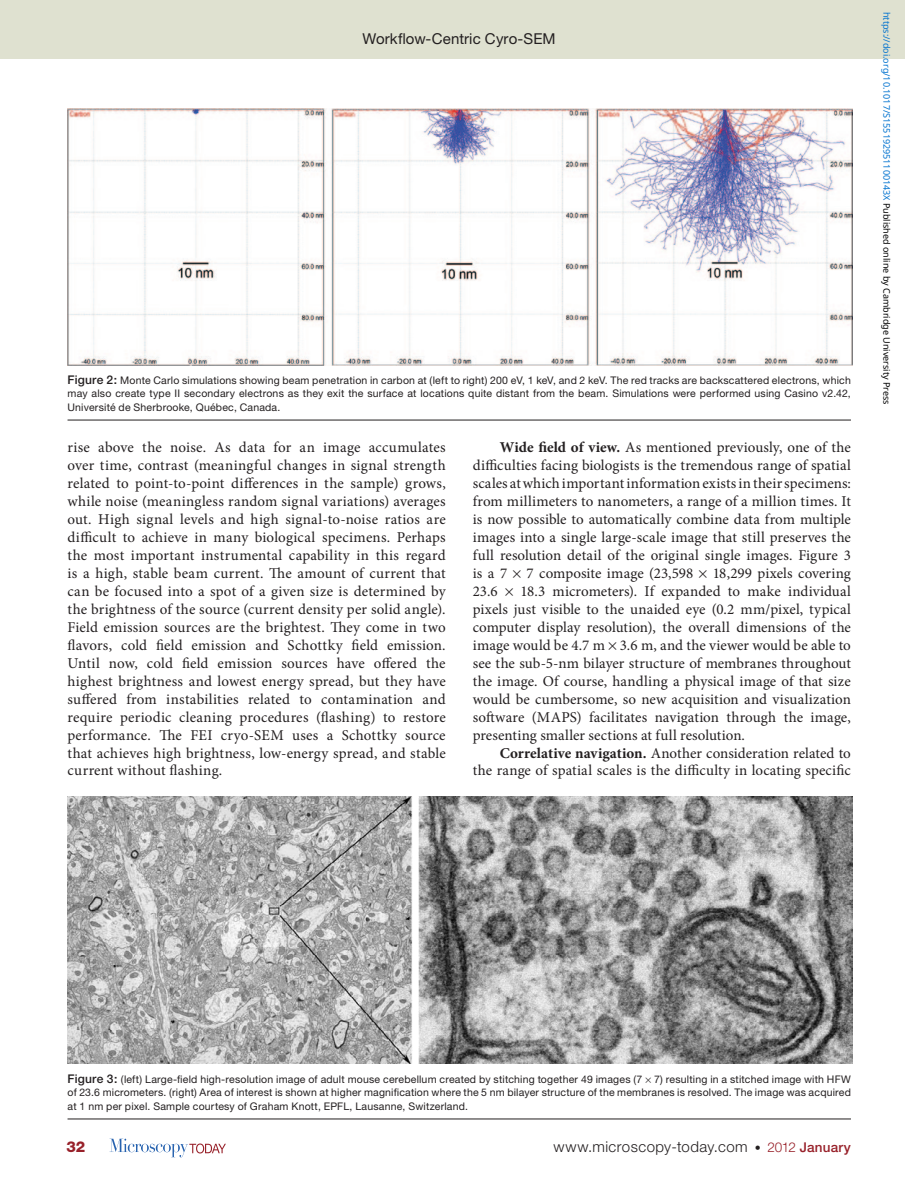
<style>
.page{position:relative;width:905px;height:1188px;background:#fff}
.page>*{position:absolute;margin:0;border:0;box-sizing:border-box;transform-origin:0 0}
.t1{font:15px/18px "Minion Pro";letter-spacing:.005em;color:#231f20;text-align:justify}
.t2{font:300 15px "Helvetica Neue";letter-spacing:.03em;color:#231f20}
.t3{font:15px "Helvetica Neue";letter-spacing:.005em;color:#231f20}
.t4{font:800 15px "Helvetica Neue";color:#98212a}
.t5{font:10.5px/13.5px "Helvetica Neue";letter-spacing:.015em;color:#231f20;text-align:justify}
.t6{font:9px "Noto Sans";color:#0172cf}
.s1{font-weight:500;font-size:12px}
.s2{font-weight:700}
.s3{color:#000}
.s4{font-size:12px}
.s5{font-size:13.5px;color:#98212a}
.s6{font-weight:500;font-size:13.5px;color:#98212a}
</style>
<div class="page">
<svg style="left:110px;top:1139px;width:116px;height:18px"></svg>
<div style="left:0;top:0;width:904px;height:58px;background:#dfe1d0"></div>
<img style="left:68px;top:108px;width:784px;height:257px">
<hr style="left:68px;top:420px;width:782px;height:1px;background:#231f20">
<hr style="left:68px;top:1119px;width:782px;height:1px;background:#231f20">
<img style="left:68px;top:796px;width:784px;height:267px">
<p class="t3" style="left:362px;top:30px;width:195px">Workflow-Centric Cyro-SEM</p>
<p class="t5" style="left:67px;top:373px;width:784px"><span class="s1">Figure 2:</span> Monte Carlo simulations showing beam penetration in carbon at (left to right) 200 eV, 1 keV, and 2 keV. The red tracks are backscattered electrons, which may also create type II secondary electrons as they exit the surface at locations quite distant from the beam. Simulations were performed using Casino v2.42, Université de Sherbrooke, Québec, Canada.</p>
<p class="t1" style="left:68px;top:439px;width:380px">rise above the noise. As data for an image accumulates over time, contrast (meaningful changes in signal strength related to point-to-point differences in the sample) grows, while noise (meaningless random signal variations) averages out. High signal levels and high signal-to-noise ratios are difficult to achieve in many biological specimens. Perhaps the most important instrumental capability in this regard is a high, stable beam current. The amount of current that can be focused into a spot of a given size is determined by the brightness of the source (current density per solid angle).<br>Field emission sources are the brightest. They come in two flavors, cold field emission and Schottky field emission.<br>Until now, cold field emission sources have offered the highest brightness and lowest energy spread, but they have suffered from instabilities related to contamination and require periodic cleaning procedures (flashing) to restore performance. The FEI cryo-SEM uses a Schottky source that achieves high brightness, low-energy spread, and stable current without flashing.</p>
<p class="t1" style="left:472px;top:439px;width:380px;text-indent:27px"><span class="s2">Wide field of view.</span> As mentioned previously, one of the difficulties facing biologists is the tremendous range of spatial scales at which important information exists in their specimens: from millimeters to nanometers, a range of a million times. It is now possible to automatically combine data from multiple images into a single large-scale image that still preserves the full resolution detail of the original single images. Figure 3 is a 7</p>
<p class="t1" style="left:526px;top:564px;width:168px">7 composite image (23,598</p>
<p class="t1" style="left:712px;top:564px;width:140px">18,299 pixels covering</p>
<p class="t1" style="left:472px;top:582px;width:380px;text-indent:48px">18.3 micrometers). If expanded to make individual pixels just visible to the unaided eye (0.2 mm/pixel, typical computer display resolution), the overall dimensions of the image would be 4.7 m 3.6 m, and the viewer would be able to see the sub-5-nm bilayer structure of membranes throughout the image. Of course, handling a physical image of that size would be cumbersome, so new acquisition and visualization software (MAPS) facilitates navigation through the image, presenting smaller sections at full resolution.</p>
<p class="t1" style="left:472px;top:744px;width:379px;text-align:right"><span class="s2">Correlative navigation.</span> Another consideration related to<br>the range of spatial scales is the difficulty in locating specific</p>
<p class="t1" style="left:472px;top:582px;width:26px">23.6</p>
<p class="t6" style="left:893px;top:12px;width:395px;rotate:90deg">https://doi.org/10.1017/S155192951100143X <span class="s3">Published online by Cambridge University Press</span></p>
<p class="t5" style="left:67px;top:1072px;width:785px"><span class="s1">Figure 3:</span> (left) Large-field high-resolution image of adult mouse cerebellum created by stitching together 49 images (7 7) resulting in a stitched image with HFW of 23.6 micrometers. (right) Area of interest is shown at higher magnification where the 5 nm bilayer structure of the membranes is resolved. The image was acquired at 1 nm per pixel. Sample courtesy of Graham Knott, EPFL, Lausanne, Switzerland.</p>
<p class="t4" style="left:66px;top:1138px;width:20px">32</p>
<p class="t2" style="left:553px;top:1138px;width:299px">www.microscopy-today.com <span class="s4">•</span> <span class="s5">2012</span> <span class="s6">January</span></p>
</div>
